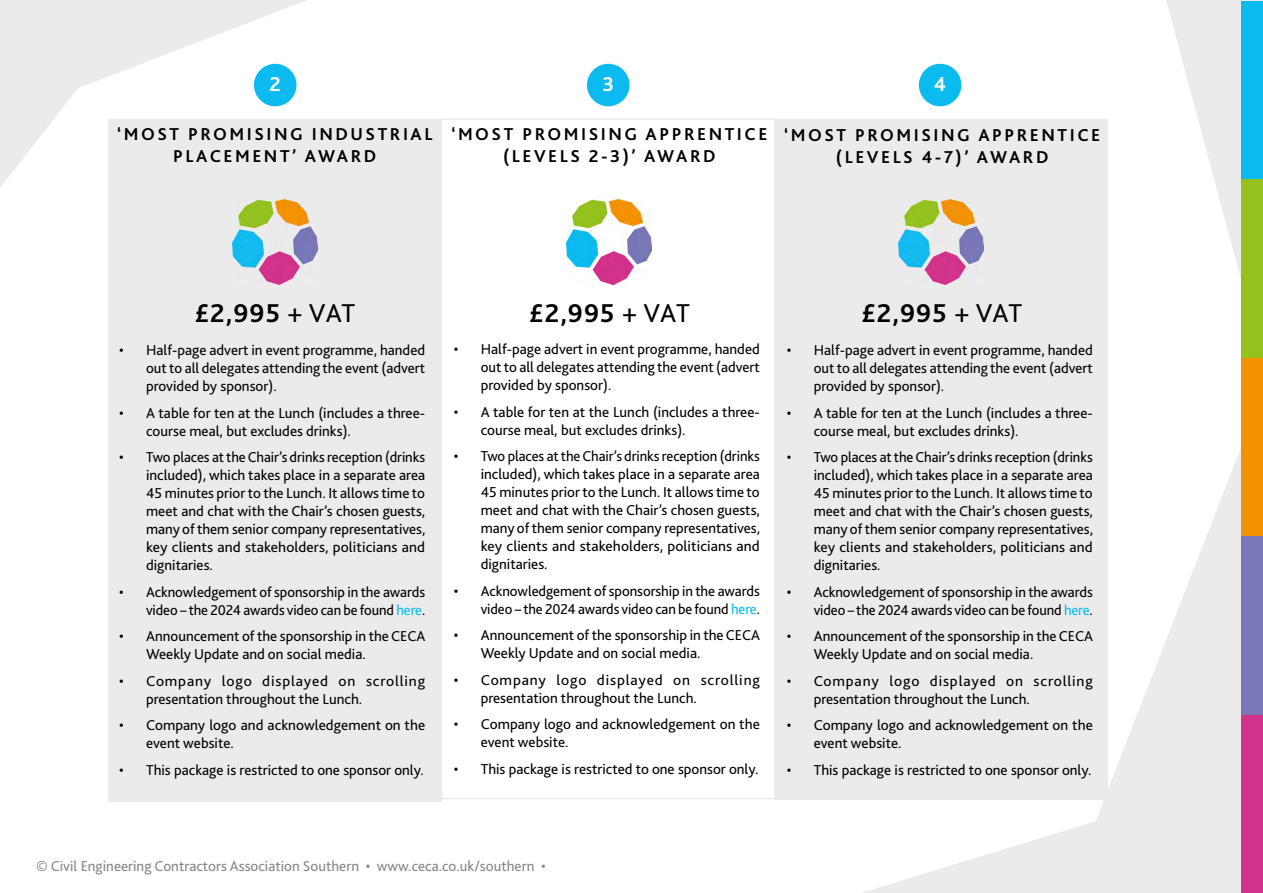
<style>
.page{position:relative;width:1263px;height:893px;background:#fff}
.page>*{position:absolute;margin:0;border:0;box-sizing:border-box;transform-origin:0 0}
.t1{font:700 27px "Bliss 2";letter-spacing:.04em;color:#000}
.t2{font:700 21px "Bliss 2";color:#fff}
.t3{font:700 18px/21.6px "Bliss 2";letter-spacing:.14em;color:#000;text-align:center}
.t4{font:15px/18px "Bliss 2";color:#000}
.t5{font:15px/18px "Bliss 2";letter-spacing:.02em;color:#000}
.t6{font:15px "Bliss 2";color:#878787}
.s1{font-weight:400}
.s2{color:#0bbbef}
</style>
<div class="page">
<svg style="left:89px;top:0;width:217px;height:146px"></svg>
<svg style="left:0;top:0;width:89px;height:187px"></svg>
<svg style="left:1111px;top:382px;width:131px;height:400px"></svg>
<svg style="left:774px;top:782px;width:468px;height:111px;fill:#ebebeb"></svg>
<svg style="left:1166px;top:0;width:97px;height:382px"></svg>
<div style="left:1242px;top:1px;width:21px;height:178px;background:#0bbbef"></div>
<div style="left:1242px;top:358px;width:21px;height:178px;background:#f39200"></div>
<div style="left:1242px;top:179px;width:21px;height:179px;background:#95c11f"></div>
<div style="left:1242px;top:536px;width:21px;height:179px;background:#7a77b6"></div>
<div style="left:1242px;top:715px;width:21px;height:178px;background:#d1338a"></div>
<div style="left:109px;top:119px;width:333px;height:683px;background:#ebebeb"></div>
<div style="left:775px;top:119px;width:333px;height:680px;background:#ebebeb"></div>
<div style="left:441px;top:118px;width:334px;height:681px;background:#fff;border:2px solid #ebebeb"></div>
<div style="left:254px;top:64px;width:42px;height:42px;background:#0bbbef;border-radius:50%"></div>
<div style="left:587px;top:64px;width:42px;height:42px;background:#0bbbef;border-radius:50%"></div>
<div style="left:919px;top:64px;width:42px;height:42px;background:#0bbbef;border-radius:50%"></div>
<img style="left:567px;top:199px;width:85px;height:85px">
<img style="left:233px;top:199px;width:85px;height:85px">
<img style="left:899px;top:199px;width:85px;height:85px">
<h2 class="t2" style="left:270px;top:71px;width:13px">2</h2>
<h2 class="t2" style="left:602px;top:71px;width:13px">3</h2>
<h2 class="t2" style="left:934px;top:71px;width:14px">4</h2>
<p class="t3" style="left:117px;top:123px;width:317px">‘MOST PROMISING INDUSTRIAL<br>PLACEMENT’ AWARD</p>
<p class="t3" style="left:451px;top:123px;width:317px">‘MOST PROMISING APPRENTICE (LEVELS 2-3)’ AWARD</p>
<p class="t3" style="left:784px;top:124px;width:317px">‘MOST PROMISING APPRENTICE (LEVELS 4-7)’ AWARD</p>
<h1 class="t1" style="left:194px;top:296px;width:162px">£2,995 <span class="s1">+ VAT</span></h1>
<p class="t4" style="left:146px;top:341px;width:281px;text-align:justify;text-indent:-27px">• Half-page advert in event programme, handed out to all delegates attending the event (advert provided by sponsor).</p>
<p class="t4" style="left:146px;top:404px;width:281px;text-indent:-27px">• A table for ten at the Lunch (includes a three&shy;course meal, but excludes drinks).</p>
<p class="t4" style="left:146px;top:448px;width:281px;text-align:justify;text-indent:-27px">• Two places at the Chair’s drinks reception (drinks included), which takes place in a separate area 45 minutes prior to the Lunch. It allows time to meet and chat with the Chair’s chosen guests, many of them senior company representatives, key clients and stakeholders, politicians and dignitaries.</p>
<p class="t4" style="left:119px;top:583px;width:308px;text-align:right">• Acknowledgement of sponsorship in the awards video – the 2024 awards video can be found <span class="s2">here</span>.</p>
<p class="t4" style="left:146px;top:627px;width:281px;text-indent:-27px">• Announcement of the sponsorship in the CECA<br>Weekly Update and on social media.</p>
<p class="t5" style="left:146px;top:672px;width:281px;text-indent:-27px">• Company logo displayed on scrolling presentation throughout the Lunch.</p>
<p class="t4" style="left:146px;top:716px;width:281px;text-indent:-27px">• Company logo and acknowledgement on the event website.</p>
<p class="t4" style="left:119px;top:761px;width:306px">• This package is restricted to one sponsor only.</p>
<h1 class="t1" style="left:529px;top:296px;width:162px">£2,995 <span class="s1">+ VAT</span></h1>
<h1 class="t1" style="left:861px;top:296px;width:162px">£2,995 <span class="s1">+ VAT</span></h1>
<p class="t4" style="left:814px;top:341px;width:281px;text-align:justify;text-indent:-27px">• Half-page advert in event programme, handed out to all delegates attending the event (advert provided by sponsor).</p>
<p class="t4" style="left:814px;top:404px;width:281px;text-indent:-27px">• A table for ten at the Lunch (includes a three&shy;course meal, but excludes drinks).</p>
<p class="t4" style="left:814px;top:448px;width:281px;text-align:justify;text-indent:-27px">• Two places at the Chair’s drinks reception (drinks included), which takes place in a separate area 45 minutes prior to the Lunch. It allows time to meet and chat with the Chair’s chosen guests, many of them senior company representatives, key clients and stakeholders, politicians and dignitaries.</p>
<p class="t4" style="left:787px;top:583px;width:308px;text-align:right">• Acknowledgement of sponsorship in the awards video – the 2024 awards video can be found <span class="s2">here</span>.</p>
<p class="t4" style="left:814px;top:627px;width:281px;text-indent:-27px">• Announcement of the sponsorship in the CECA<br>Weekly Update and on social media.</p>
<p class="t5" style="left:814px;top:672px;width:281px;text-indent:-27px">• Company logo displayed on scrolling presentation throughout the Lunch.</p>
<p class="t4" style="left:814px;top:716px;width:281px;text-indent:-27px">• Company logo and acknowledgement on the event website.</p>
<p class="t4" style="left:787px;top:761px;width:306px">• This package is restricted to one sponsor only.</p>
<p class="t4" style="left:481px;top:340px;width:281px;text-align:justify;text-indent:-27px">• Half-page advert in event programme, handed out to all delegates attending the event (advert provided by sponsor).</p>
<p class="t4" style="left:481px;top:403px;width:281px;text-indent:-27px">• A table for ten at the Lunch (includes a three&shy;course meal, but excludes drinks).</p>
<p class="t4" style="left:481px;top:447px;width:281px;text-align:justify;text-indent:-27px">• Two places at the Chair’s drinks reception (drinks included), which takes place in a separate area 45 minutes prior to the Lunch. It allows time to meet and chat with the Chair’s chosen guests, many of them senior company representatives, key clients and stakeholders, politicians and dignitaries.</p>
<p class="t4" style="left:454px;top:582px;width:308px;text-align:right">• Acknowledgement of sponsorship in the awards video – the 2024 awards video can be found <span class="s2">here</span>.</p>
<p class="t4" style="left:481px;top:626px;width:281px;text-indent:-27px">• Announcement of the sponsorship in the CECA<br>Weekly Update and on social media.</p>
<p class="t5" style="left:481px;top:671px;width:281px;text-indent:-27px">• Company logo displayed on scrolling presentation throughout the Lunch.</p>
<p class="t4" style="left:481px;top:715px;width:281px;text-indent:-27px">• Company logo and acknowledgement on the event website.</p>
<p class="t4" style="left:454px;top:760px;width:306px">• This package is restricted to one sponsor only.</p>
<p class="t6" style="left:36px;top:856px;width:511px">© Civil Engineering Contractors Association Southern • www.ceca.co.uk/southern •</p>
</div>
